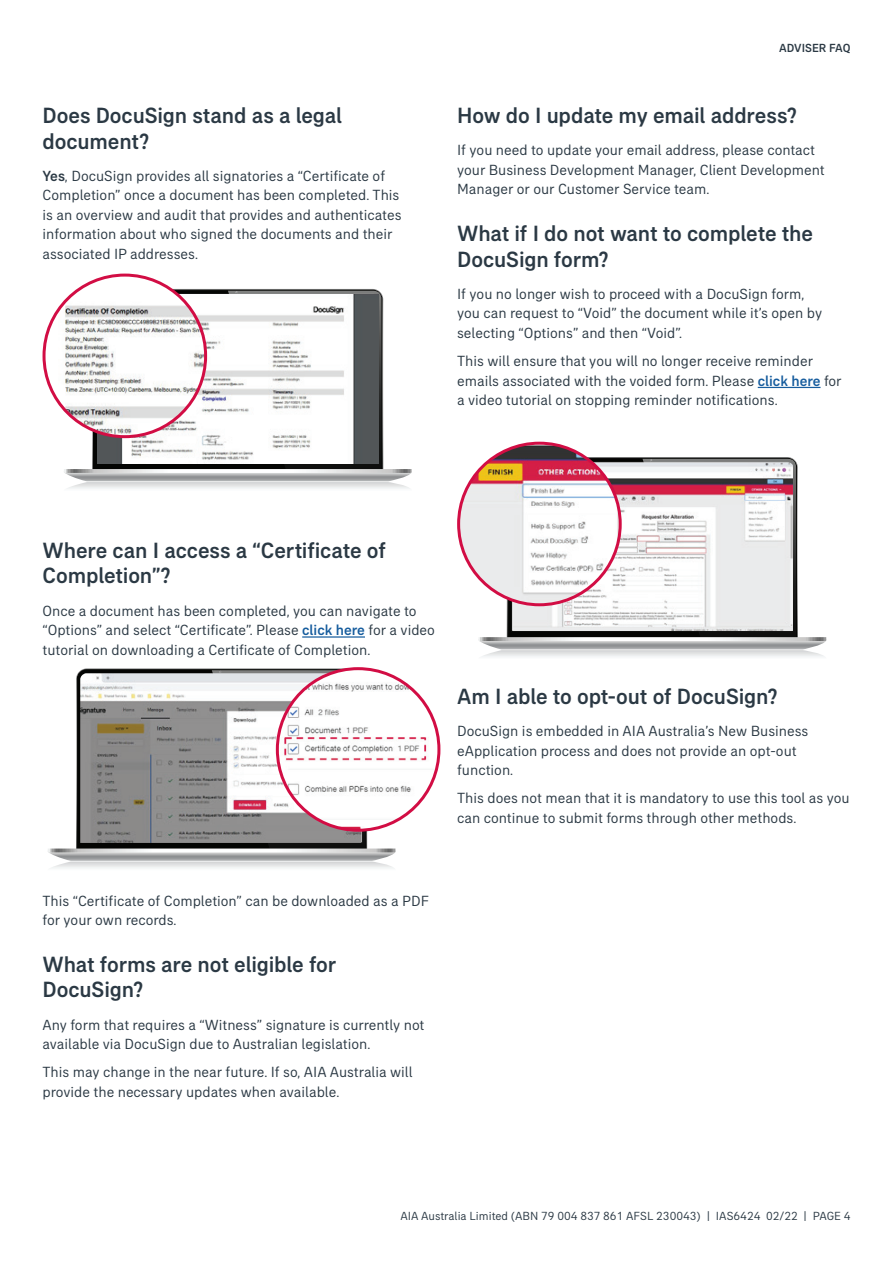
<style>
.page{position:relative;width:893px;height:1263px;background:#fff}
.page>*{position:absolute;margin:0;border:0;box-sizing:border-box;transform-origin:0 0}
.t1{font:500 22.5px/25.5px "AIA Everest";letter-spacing:-.005em;color:#2b3944}
.t2{font:15px/19.5px "AIA Everest";color:#2b3944}
.t3{font:12px "AIA Everest";color:#2b3944}
.t4{font:500 12px "AIA Everest";color:#2b3944}
.s1{font-weight:500}
.s2{font-weight:500;color:#175d9e}
</style>
<div class="page">
<hr style="left:302px;top:636px;width:63px;height:2px;background:#175d9e">
<svg style="left:64px;top:291px;width:348px;height:198px"></svg>
<img style="left:97px;top:294px;width:281px;height:169px">
<div style="left:44px;top:275px;width:162px;height:162px;background:#fff;border-radius:50%"></div>
<img style="left:58px;top:302px;width:148px;height:135px">
<div style="left:43px;top:274px;width:164px;height:164px;border:3px solid #d20d44;border-radius:50%"></div>
<svg style="left:48px;top:670px;width:348px;height:198px"></svg>
<img style="left:80px;top:673px;width:281px;height:170px">
<img style="left:277px;top:669px;width:162px;height:161px;border-radius:81px">
<div style="left:276px;top:667px;width:164px;height:165px;border:3px solid #d20d44;border-radius:50%"></div>
<hr style="left:758px;top:387px;width:62px;height:1px;background:#175d9e">
<svg style="left:478px;top:459px;width:349px;height:198px"></svg>
<img style="left:513px;top:463px;width:280px;height:168px">
<img style="left:459px;top:443px;width:161px;height:162px;border-radius:81px">
<div style="left:457px;top:442px;width:165px;height:164px;border:3px solid #d20d44;border-radius:50%"></div>
<h1 class="t1" style="left:43px;top:102px;width:301px">Does DocuSign stand as a legal document?</h1>
<p class="t2" style="left:43px;top:166px;width:360px"><span class="s1">Yes</span>, DocuSign provides all signatories a “Certificate of Completion” once a document has been completed. This is an overview and audit that provides and authenticates information about who signed the documents and their associated IP addresses.</p>
<p class="t4" style="left:779px;top:41px;width:73px">ADVISER FAQ</p>
<h1 class="t1" style="left:457px;top:102px;width:341px">How do I update my email address?</h1>
<p class="t2" style="left:457px;top:140px;width:369px">If you need to update your email address, please contact your Business Development Manager, Client Development<br>Manager or our Customer Service team.</p>
<h1 class="t1" style="left:457px;top:220px;width:357px">What if I do not want to complete the<br>DocuSign form?</h1>
<p class="t2" style="left:457px;top:284px;width:366px">If you no longer wish to proceed with a DocuSign form, you can request to “Void” the document while it’s open by selecting “Options” and then “Void”.</p>
<p class="t2" style="left:457px;top:351px;width:386px">This will ensure that you will no longer receive reminder emails associated with the voided form. Please <span class="s2">click here</span> for a video tutorial on stopping reminder notifications.</p>
<h1 class="t1" style="left:43px;top:537px;width:345px">Where can I access a “Certificate of<br>Completion”?</h1>
<p class="t2" style="left:43px;top:600px;width:394px">Once a document has been completed, you can navigate to “Options” and select “Certificate”. Please <span class="s2">click here</span> for a video tutorial on downloading a Certificate of Completion.</p>
<h1 class="t1" style="left:457px;top:683px;width:321px">Am I able to opt-out of DocuSign?</h1>
<p class="t2" style="left:457px;top:721px;width:353px">DocuSign is embedded in AIA Australia’s New Business eApplication process and does not provide an opt-out function.</p>
<p class="t2" style="left:457px;top:788px;width:394px">This does not mean that it is mandatory to use this tool as you can continue to submit forms through other methods.</p>
<p class="t2" style="left:43px;top:890px;width:388px">This “Certificate of Completion” can be downloaded as a PDF for your own records.</p>
<h1 class="t1" style="left:43px;top:951px;width:295px">What forms are not eligible for<br>DocuSign?</h1>
<p class="t2" style="left:43px;top:1014px;width:383px">Any form that requires a “Witness” signature is currently not available via DocuSign due to Australian legislation.</p>
<p class="t2" style="left:43px;top:1062px;width:372px">This may change in the near future. If so, AIA Australia will provide the necessary updates when available.</p>
<p class="t3" style="left:400px;top:1209px;width:452px">AIA Australia Limited (ABN 79 004 837 861 AFSL 230043) | IAS6424 02/22 | PAGE 4</p>
</div>
